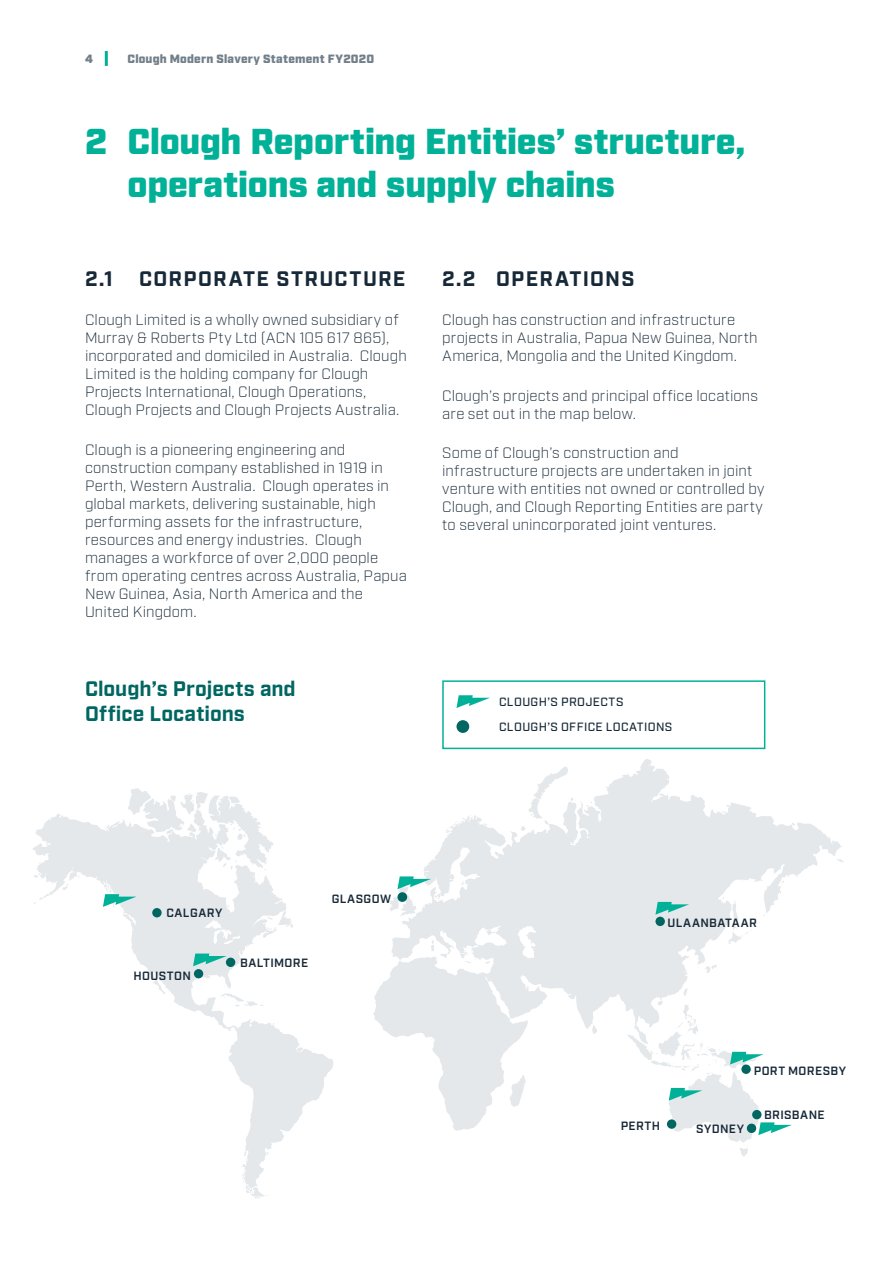
<style>
.page{position:relative;width:893px;height:1263px;background:#fff}
.page>*{position:absolute;margin:0;border:0;box-sizing:border-box;transform-origin:0 0}
.Page_title{font:900 36px/43.2px "Industry";letter-spacing:-.005em;color:#00b198}
.Heading_1{font:700 21px "Industry";letter-spacing:.06em;color:#172938}
.graphic_table_headin{font:700 21px/25.2px "Industry";color:#006662}
.body{font:300 15px/18px "Industry";letter-spacing:.01em;color:#172938}
.map_legend{font:600 12px "Industry";letter-spacing:.04em;color:#172938}
.map_legend-2{font:500 12px "Industry";letter-spacing:.03em;color:#172938}
.t1{font:900 12px "Industry";letter-spacing:.02em;color:#727f8a}
</style>
<div class="page">
<svg style="left:32px;top:814px;width:301px;height:355px"></svg>
<svg style="left:297px;top:1046px;width:6px;height:5px"></svg>
<svg style="left:244px;top:1151px;width:4px;height:11px"></svg>
<svg style="left:242px;top:1169px;width:23px;height:30px"></svg>
<svg style="left:267px;top:1022px;width:7px;height:2px"></svg>
<svg style="left:267px;top:911px;width:26px;height:20px"></svg>
<svg style="left:105px;top:824px;width:4px;height:5px"></svg>
<svg style="left:128px;top:788px;width:145px;height:87px"></svg>
<svg style="left:373px;top:759px;width:469px;height:372px"></svg>
<div style="left:748px;top:1060px;width:104px;height:22px;background:#fff"></div>
<div style="left:655px;top:917px;width:10px;height:9px;background:#006662;border-radius:50%"></div>
<div style="left:226px;top:957px;width:9px;height:10px;background:#006662;border-radius:50%"></div>
<div style="left:194px;top:969px;width:9px;height:9px;background:#006662;border-radius:50%"></div>
<div style="left:152px;top:908px;width:10px;height:9px;background:#006662;border-radius:50%"></div>
<div style="left:442px;top:680px;width:323px;height:69px;border:2px solid #00b198"></div>
<svg style="left:456px;top:695px;width:34px;height:13px"></svg>
<div style="left:456px;top:720px;width:13px;height:13px;background:#006662;border-radius:50%"></div>
<svg style="left:389px;top:876px;width:54px;height:40px"></svg>
<svg style="left:655px;top:902px;width:34px;height:13px"></svg>
<svg style="left:628px;top:988px;width:187px;height:169px"></svg>
<svg style="left:103px;top:884px;width:34px;height:38px"></svg>
<svg style="left:193px;top:953px;width:34px;height:13px"></svg>
<hr style="left:105px;top:51px;width:3px;height:15px;background:#00b198">
<p class="t1" style="left:85px;top:51px;width:9px">4</p>
<p class="t1" style="left:128px;top:51px;width:248px">Clough Modern Slavery Statement FY2020</p>
<p class="Page_title" style="left:128px;top:122px;width:619px;text-indent:-43px">2 Clough Reporting Entities’ structure, operations and supply chains</p>
<p class="Heading_1" style="left:85px;top:266px;width:322px">2.1 CORPORATE STRUCTURE</p>
<p class="body" style="left:85px;top:311px;width:323px">Clough Limited is a wholly owned subsidiary of Murray &amp; Roberts Pty Ltd (ACN 105 617 865), incorporated and domiciled in Australia. Clough Limited is the holding company for Clough Projects International, Clough Operations, Clough Projects and Clough Projects Australia.</p>
<p class="body" style="left:85px;top:440px;width:323px">Clough is a pioneering engineering and construction company established in 1919 in Perth, Western Australia. Clough operates in global markets, delivering sustainable, high performing assets for the infrastructure, resources and energy industries. Clough manages a workforce of over 2,000 people from operating centres across Australia, Papua New Guinea, Asia, North America and the United Kingdom.</p>
<p class="graphic_table_headin" style="left:85px;top:677px;width:212px">Clough’s Projects and<br>Office Locations</p>
<p class="Heading_1" style="left:442px;top:266px;width:194px">2.2 OPERATIONS</p>
<p class="body" style="left:442px;top:311px;width:317px">Clough has construction and infrastructure projects in Australia, Papua New Guinea, North<br>America, Mongolia and the United Kingdom.</p>
<p class="body" style="left:442px;top:386px;width:317px">Clough’s projects and principal office locations are set out in the map below.</p>
<p class="body" style="left:442px;top:444px;width:324px">Some of Clough’s construction and infrastructure projects are undertaken in joint venture with entities not owned or controlled by Clough, and Clough Reporting Entities are party to several unincorporated joint ventures.</p>
<p class="map_legend-2" style="left:499px;top:695px;width:126px">CLOUGH’S PROJECTS</p>
<p class="map_legend-2" style="left:499px;top:719px;width:175px">CLOUGH’S OFFICE LOCATIONS</p>
<p class="map_legend" style="left:166px;top:906px;width:58px">CALGARY</p>
<p class="map_legend" style="left:134px;top:968px;width:59px">HOUSTON</p>
<p class="map_legend" style="left:240px;top:955px;width:70px">BALTIMORE</p>
<p class="map_legend" style="left:332px;top:892px;width:61px">GLASGOW</p>
<p class="map_legend" style="left:667px;top:916px;width:91px">ULAANBATAAR</p>
<p class="map_legend" style="left:621px;top:1119px;width:41px">PERTH</p>
<p class="map_legend" style="left:696px;top:1121px;width:50px">SYDNEY</p>
<p class="map_legend" style="left:754px;top:1064px;width:94px">PORT MORESBY</p>
<p class="map_legend" style="left:764px;top:1108px;width:62px">BRISBANE</p>
</div>
